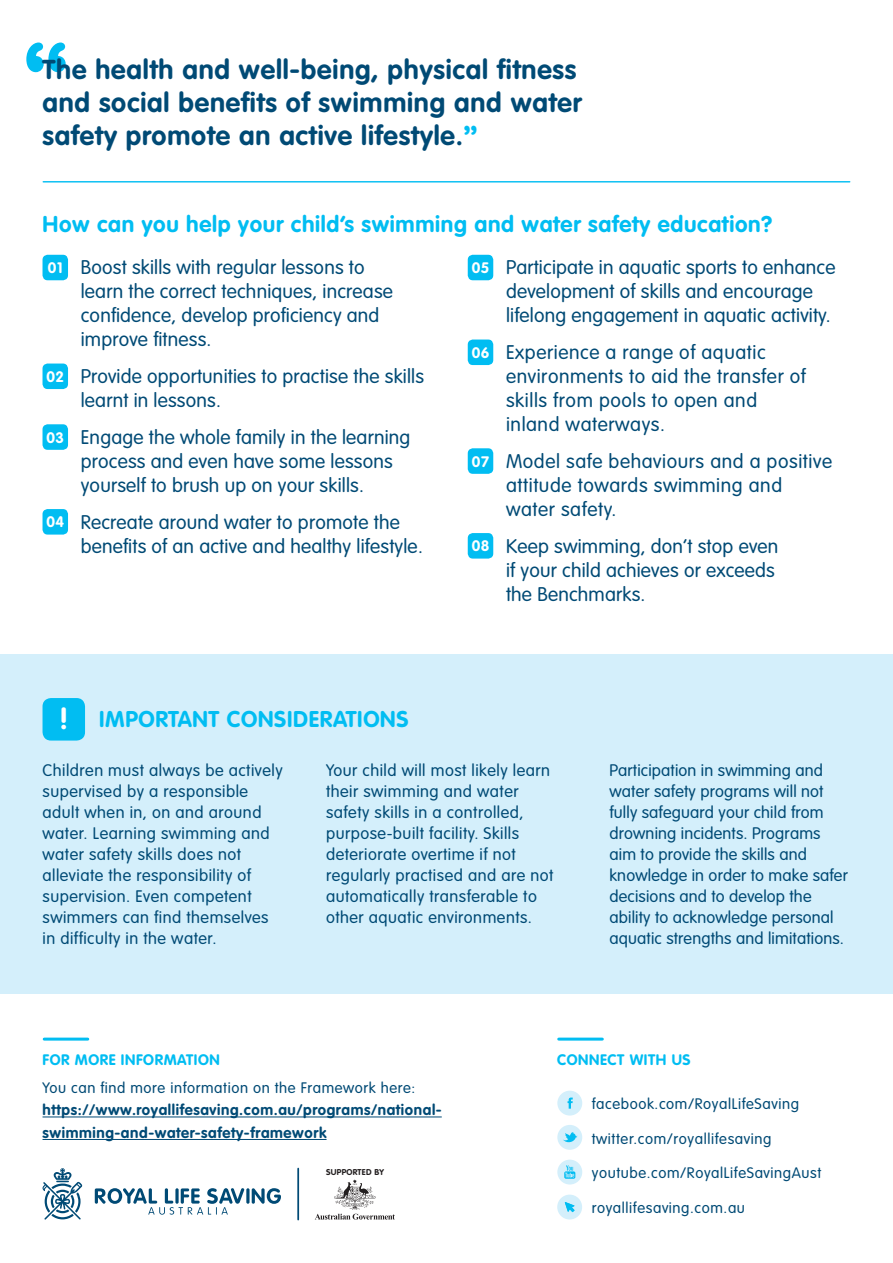
<style>
.page{position:relative;width:893px;height:1263px;background:#fff}
.page>*{position:absolute;margin:0;border:0;box-sizing:border-box;transform-origin:0 0}
.Body_Blue{font:700 30px "VAG Rounded";color:#fff}
.Body_Blue-2{font:700 27px/33px "VAG Rounded";letter-spacing:.03em;color:#004a75}
.Body_Blue-3{font:700 22.5px "VAG Rounded";letter-spacing:.03em;color:#01bdf2}
.Paragraph_Style_5{font:300 19.5px/24px "VAG Rounded";letter-spacing:.01em;color:#004a75}
.Paragraph_Style_5-2{font:300 19.5px/24px "VAG Rounded";letter-spacing:.03em;color:#004a75}
.Body_Blue-4{font:300 16.5px/21px "VAG Rounded";letter-spacing:.03em;color:#004a75}
.Body_Blue-5{font:300 16.5px/21px "VAG Rounded";letter-spacing:.01em;color:#004a75}
.Open_Para{font:700 15px/22.5px "VAG Rounded";letter-spacing:.04em;color:#004a75}
.Open_Para-2{font:300 15px "VAG Rounded";letter-spacing:.04em;color:#004a75}
.Open_Para-3{font:700 15px "VAG Rounded";letter-spacing:.04em;color:#01bdf2}
.Body_Blue-6{font:700 15px "VAG Rounded";letter-spacing:.03em;color:#fff}
.Heading{font:700 8.4px "VAG Rounded";letter-spacing:.03em;color:#231f20}
.s1{font-family:"AG Book Rounded";color:#01bdf2}
.s2{font-weight:300}
</style>
<div class="page">
<div style="left:0;top:654px;width:893px;height:340px;background:#d4effb"></div>
<div style="left:43px;top:255px;width:25px;height:25px;background:#01bdf2;border-radius:5px"></div>
<div style="left:43px;top:363px;width:25px;height:26px;background:#01bdf2;border-radius:5px"></div>
<div style="left:43px;top:424px;width:25px;height:26px;background:#01bdf2;border-radius:5px"></div>
<div style="left:43px;top:509px;width:25px;height:26px;background:#01bdf2;border-radius:5px"></div>
<div style="left:468px;top:255px;width:25px;height:25px;background:#01bdf2;border-radius:5px"></div>
<div style="left:468px;top:339px;width:25px;height:26px;background:#01bdf2;border-radius:5px"></div>
<div style="left:468px;top:448px;width:25px;height:26px;background:#01bdf2;border-radius:5px"></div>
<div style="left:468px;top:533px;width:25px;height:26px;background:#01bdf2;border-radius:5px"></div>
<div style="left:43px;top:698px;width:42px;height:42px;background:#01bdf2;border-radius:9px"></div>
<svg style="left:26px;top:43px;width:40px;height:29px"></svg>
<svg style="left:315px;top:1179px;width:80px;height:40px"></svg>
<svg style="left:246px;top:1188px;width:4px;height:16px"></svg>
<svg style="left:252px;top:1188px;width:29px;height:16px"></svg>
<svg style="left:43px;top:1168px;width:39px;height:51px"></svg>
<svg style="left:95px;top:1188px;width:149px;height:26px"></svg>
<hr style="left:297px;top:1168px;width:2px;height:51px;background:#004a75">
<div style="left:557px;top:1091px;width:25px;height:24px;background:#d4effb;border-radius:50%"></div>
<svg style="left:567px;top:1097px;width:6px;height:12px"></svg>
<div style="left:557px;top:1125px;width:25px;height:25px;background:#d4effb;border-radius:50%"></div>
<svg style="left:563px;top:1132px;width:14px;height:11px"></svg>
<div style="left:557px;top:1194px;width:25px;height:25px;background:#d4effb;border-radius:50%"></div>
<svg style="left:565px;top:1202px;width:9px;height:10px"></svg>
<div style="left:557px;top:1159px;width:25px;height:25px;background:#d4effb;border-radius:50%"></div>
<svg style="left:564px;top:1165px;width:11px;height:14px"></svg>
<hr style="left:43px;top:1116px;width:399px;height:1px;background:#004a75">
<hr style="left:43px;top:1139px;width:284px;height:1px;background:#004a75">
<hr style="left:559px;top:1037px;width:43px;height:3px;background:#01bdf2">
<hr style="left:44px;top:1037px;width:44px;height:3px;background:#01bdf2">
<hr style="left:43px;top:181px;width:807px;height:1px;background:#01bdf2">
<p class="Body_Blue-2" style="left:43px;top:53px;width:541px">The health and well-being, physical fitness and social benefits of swimming and water safety promote an active lifestyle.<span class="s1">”</span></p>
<p class="Body_Blue-3" style="left:43px;top:211px;width:731px">How can you help your child’s swimming and water safety education?</p>
<p class="Body_Blue-6" style="left:48px;top:259px;width:16px">01</p>
<p class="Paragraph_Style_5" style="left:81px;top:255px;width:314px">Boost skills with regular lessons to learn the correct techniques, increase confidence, develop proficiency and improve fitness.</p>
<p class="Body_Blue-6" style="left:46px;top:368px;width:19px">02</p>
<p class="Paragraph_Style_5" style="left:81px;top:364px;width:345px">Provide opportunities to practise the skills learnt in lessons.</p>
<p class="Body_Blue-6" style="left:46px;top:428px;width:19px">03</p>
<p class="Paragraph_Style_5" style="left:81px;top:425px;width:331px">Engage the whole family in the learning process and even have some lessons yourself to brush up on your skills.</p>
<p class="Body_Blue-6" style="left:46px;top:513px;width:19px">04</p>
<p class="Paragraph_Style_5" style="left:81px;top:510px;width:344px">Recreate around water to promote the benefits of an active and healthy lifestyle.</p>
<p class="Body_Blue-6" style="left:472px;top:259px;width:19px">05</p>
<p class="Paragraph_Style_5" style="left:506px;top:255px;width:331px">Participate in aquatic sports to enhance development of skills and encourage lifelong engagement in aquatic activity.</p>
<p class="Body_Blue-6" style="left:472px;top:344px;width:19px">06</p>
<p class="Paragraph_Style_5-2" style="left:506px;top:340px;width:301px">Experience a range of aquatic environments to aid the transfer of skills from pools to open and inland waterways.</p>
<p class="Body_Blue-6" style="left:472px;top:452px;width:19px">07</p>
<p class="Paragraph_Style_5-2" style="left:506px;top:449px;width:328px">Model safe behaviours and a positive attitude towards swimming and water safety.</p>
<p class="Body_Blue-6" style="left:472px;top:537px;width:19px">08</p>
<p class="Paragraph_Style_5" style="left:506px;top:534px;width:274px">Keep swimming, don’t stop even if your child achieves or exceeds the Benchmarks.</p>
<p class="Body_Blue" style="left:59px;top:701px;width:12px">!</p>
<p class="Body_Blue-3" style="left:99px;top:706px;width:311px">IMPORTANT CONSIDERATIONS</p>
<p class="Body_Blue-4" style="left:43px;top:760px;width:242px">Children must always be actively supervised by a responsible adult when in, on and around water. Learning swimming and water safety skills does not alleviate the responsibility of supervision. Even competent swimmers can find themselves in difficulty in the water.</p>
<p class="Body_Blue-4" style="left:326px;top:760px;width:229px">Your child will most likely learn their swimming and water safety skills in a controlled, purpose-built facility. Skills deteriorate overtime if not regularly practised and are not automatically transferable to other aquatic environments.</p>
<p class="Body_Blue-5" style="left:609px;top:760px;width:240px">Participation in swimming and water safety programs will not fully safeguard your child from drowning incidents. Programs aim to provide the skills and knowledge in order to make safer decisions and to develop the ability to acknowledge personal aquatic strengths and limitations.</p>
<p class="Open_Para-3" style="left:43px;top:1051px;width:179px">FOR MORE INFORMATION</p>
<p class="Open_Para-3" style="left:557px;top:1051px;width:135px">CONNECT WITH US</p>
<p class="Open_Para-2" style="left:592px;top:1095px;width:209px">facebook.com/RoyalLifeSaving</p>
<p class="Open_Para-2" style="left:592px;top:1130px;width:181px">twitter.com/royallifesaving</p>
<p class="Open_Para-2" style="left:592px;top:1164px;width:231px">youtube.com/RoyalLifeSavingAust</p>
<p class="Open_Para-2" style="left:592px;top:1199px;width:155px">royallifesaving.com.au</p>
<p class="Open_Para" style="left:43px;top:1076px;width:401px"><span class="s2">You can find more information on the Framework here: </span>https://www.royallifesaving.com.au/programs/national&shy;swimming-and-water-safety-framework</p>
<p class="Heading" style="left:326px;top:1167px;width:59px">SUPPORTED BY</p>
</div>
